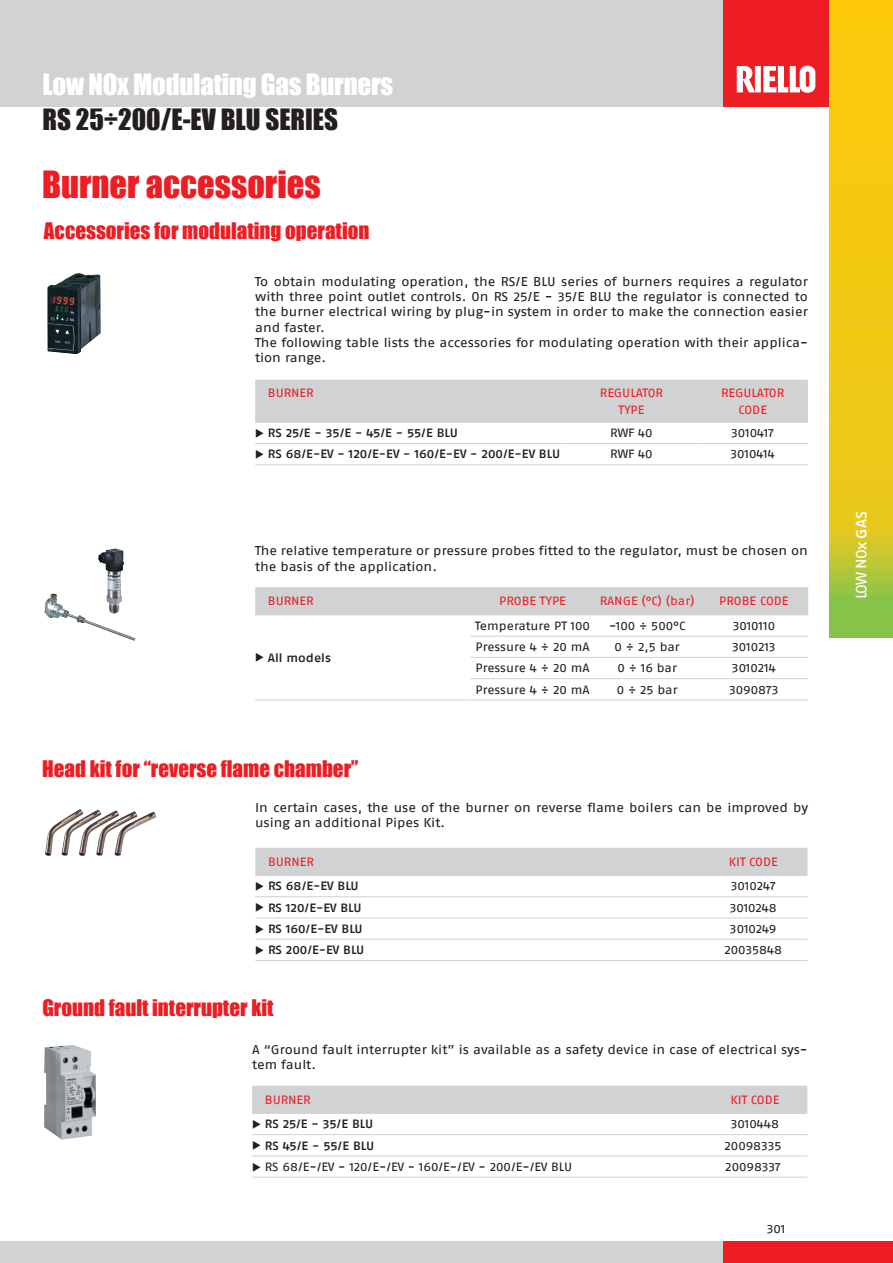
<style>
.page{position:relative;width:893px;height:1263px;background:#fff}
.page>*{position:absolute;margin:0;border:0;box-sizing:border-box;transform-origin:0 0}
.SOTTOtitolo{font:34.5px "Impact";color:#ee1d23}
.TITOLO{font:27px "Impact";letter-spacing:-.01em;color:#fff}
.NOME_prodotto_grigio{font:27px "Impact";color:#231f20}
.ARGOMENTI{font:21px "Impact";color:#ee1d23}
.t1{font:15px "Fago Ex Lf";letter-spacing:-.06em;color:#fff}
.TESTI_Accessori{font:12.75px/15.3px "Fago Ex Lf";color:#231f20}
.TESTI_tabella_Access{font:12px "Fago Ex Lf";color:#231f20}
.TESTI_tabella_Access-2{font:500 12px "Fago Ex Lf";letter-spacing:-.005em;color:#231f20}
.TESTATA_tabella_Acce{font:12px "Fago Ex Lf";color:#ee1d23}
.FRECCIA_tabelle{font:500 12px "Fago Ex Lf";color:#231f20}
.s1{font-weight:500}
</style>
<div class="page">
<div style="left:0;top:0;width:893px;height:106px;background:#d1d2d4"></div>
<div style="left:0;top:1242px;width:830px;height:21px;background:#d1d2d4"></div>
<div style="left:723px;top:0;width:106px;height:106px;background:#ee1d23"></div>
<div style="left:723px;top:1242px;width:170px;height:21px;background:#ee1d23"></div>
<svg style="left:829px;top:0;width:64px;height:616px;background:#e9c817"></svg>
<div style="left:829px;top:616px;width:64px;height:22px;background:#85c447"></div>
<svg style="left:737px;top:66px;width:78px;height:27px"></svg>
<img style="left:47px;top:273px;width:54px;height:81px">
<div style="left:255px;top:380px;width:553px;height:43px;background:#d1d2d4"></div>
<hr style="left:268px;top:422px;width:298px;height:1px;background:#d1d2d4">
<hr style="left:566px;top:422px;width:131px;height:1px;background:#d1d2d4">
<hr style="left:697px;top:422px;width:111px;height:1px;background:#d1d2d4">
<hr style="left:268px;top:443px;width:298px;height:1px;background:#d1d2d4">
<svg style="left:255px;top:443px;width:13px;height:1px"></svg>
<hr style="left:566px;top:443px;width:131px;height:1px;background:#d1d2d4">
<hr style="left:697px;top:443px;width:111px;height:1px;background:#d1d2d4">
<hr style="left:268px;top:464px;width:298px;height:1px;background:#d1d2d4">
<hr style="left:566px;top:464px;width:131px;height:1px;background:#d1d2d4">
<hr style="left:697px;top:464px;width:111px;height:1px;background:#d1d2d4">
<img style="left:44px;top:594px;width:92px;height:47px">
<img style="left:98px;top:548px;width:26px;height:66px">
<div style="left:255px;top:587px;width:553px;height:28px;background:#d1d2d4"></div>
<hr style="left:268px;top:614px;width:202px;height:1px;background:#d1d2d4">
<hr style="left:470px;top:614px;width:125px;height:1px;background:#d1d2d4">
<hr style="left:595px;top:614px;width:105px;height:1px;background:#d1d2d4">
<hr style="left:700px;top:614px;width:108px;height:1px;background:#d1d2d4">
<hr style="left:470px;top:636px;width:125px;height:1px;background:#d1d2d4">
<hr style="left:595px;top:636px;width:105px;height:1px;background:#d1d2d4">
<hr style="left:700px;top:636px;width:108px;height:1px;background:#d1d2d4">
<hr style="left:470px;top:657px;width:125px;height:1px;background:#d1d2d4">
<hr style="left:595px;top:657px;width:105px;height:1px;background:#d1d2d4">
<hr style="left:700px;top:657px;width:108px;height:1px;background:#d1d2d4">
<hr style="left:470px;top:678px;width:125px;height:1px;background:#d1d2d4">
<hr style="left:595px;top:678px;width:105px;height:1px;background:#d1d2d4">
<hr style="left:700px;top:678px;width:108px;height:1px;background:#d1d2d4">
<svg style="left:255px;top:699px;width:13px;height:1px"></svg>
<hr style="left:268px;top:699px;width:202px;height:1px;background:#d1d2d4">
<hr style="left:470px;top:699px;width:125px;height:1px;background:#d1d2d4">
<hr style="left:595px;top:699px;width:105px;height:1px;background:#d1d2d4">
<hr style="left:700px;top:699px;width:108px;height:1px;background:#d1d2d4">
<img style="left:45px;top:809px;width:111px;height:47px">
<div style="left:255px;top:848px;width:553px;height:28px;background:#d1d2d4"></div>
<hr style="left:268px;top:875px;width:431px;height:1px;background:#d1d2d4">
<hr style="left:699px;top:875px;width:109px;height:1px;background:#d1d2d4">
<hr style="left:268px;top:896px;width:431px;height:1px;background:#d1d2d4">
<hr style="left:699px;top:896px;width:109px;height:1px;background:#d1d2d4">
<svg style="left:255px;top:939px;width:13px;height:1px"></svg>
<hr style="left:268px;top:917px;width:431px;height:1px;background:#d1d2d4">
<hr style="left:268px;top:939px;width:431px;height:1px;background:#d1d2d4">
<hr style="left:699px;top:917px;width:109px;height:1px;background:#d1d2d4">
<hr style="left:699px;top:939px;width:109px;height:1px;background:#d1d2d4">
<svg style="left:255px;top:960px;width:13px;height:1px"></svg>
<hr style="left:268px;top:960px;width:431px;height:1px;background:#d1d2d4">
<hr style="left:699px;top:960px;width:109px;height:1px;background:#d1d2d4">
<div style="left:252px;top:1086px;width:555px;height:28px;background:#d1d2d4"></div>
<hr style="left:265px;top:1113px;width:434px;height:1px;background:#d1d2d4">
<hr style="left:699px;top:1113px;width:108px;height:1px;background:#d1d2d4">
<svg style="left:252px;top:1134px;width:13px;height:1px"></svg>
<hr style="left:265px;top:1134px;width:434px;height:1px;background:#d1d2d4">
<hr style="left:699px;top:1134px;width:108px;height:1px;background:#d1d2d4">
<svg style="left:252px;top:1177px;width:13px;height:1px"></svg>
<hr style="left:265px;top:1155px;width:434px;height:1px;background:#d1d2d4">
<hr style="left:265px;top:1177px;width:434px;height:1px;background:#d1d2d4">
<hr style="left:699px;top:1155px;width:108px;height:1px;background:#d1d2d4">
<hr style="left:699px;top:1177px;width:108px;height:1px;background:#d1d2d4">
<img style="left:44px;top:1045px;width:52px;height:95px">
<svg style="left:255px;top:464px;width:13px;height:1px"></svg>
<svg style="left:255px;top:896px;width:13px;height:1px"></svg>
<svg style="left:255px;top:917px;width:13px;height:1px"></svg>
<svg style="left:252px;top:1155px;width:13px;height:1px"></svg>
<p class="TITOLO" style="left:43px;top:64px;width:352px">Low NOx Modulating Gas Burners</p>
<p class="NOME_prodotto_grigio" style="left:43px;top:98px;width:297px">RS 25÷200/E-EV BLU SERIES</p>
<p class="SOTTOtitolo" style="left:42px;top:158px;width:280px">Burner accessories</p>
<p class="ARGOMENTI" style="left:44px;top:214px;width:327px">Accessories for modulating operation</p>
<p class="TESTI_Accessori" style="left:255px;top:273px;width:554px;text-align:justify">To obtain modulating operation, the RS/E BLU series of burners requires a regulator with three point outlet controls. On RS 25/E - 35/E BLU the regulator is connected to the burner electrical wiring by plug-in system in order to make the connection easier and faster.</p>
<p class="TESTI_Accessori" style="left:255px;top:334px;width:554px">The following table lists the accessories for modulating operation with their applica&shy;tion range.</p>
<p class="TESTATA_tabella_Acce" style="left:268px;top:386px;width:47px">BURNER</p>
<p class="TESTATA_tabella_Acce" style="left:600px;top:386px;width:65px">REGULATOR</p>
<p class="TESTATA_tabella_Acce" style="left:618px;top:402px;width:27px">TYPE</p>
<p class="TESTATA_tabella_Acce" style="left:721px;top:386px;width:65px">REGULATOR</p>
<p class="TESTATA_tabella_Acce" style="left:738px;top:402px;width:30px">CODE</p>
<p class="TESTI_tabella_Access-2" style="left:268px;top:426px;width:192px">RS 25/E - 35/E - 45/E - 55/E BLU</p>
<p class="TESTI_tabella_Access" style="left:610px;top:426px;width:44px">RWF 40</p>
<p class="TESTI_tabella_Access" style="left:731px;top:426px;width:44px">3010417</p>
<p class="TESTI_tabella_Access-2" style="left:268px;top:447px;width:294px">RS 68/E-EV - 120/E-EV - 160/E-EV - 200/E-EV BLU</p>
<p class="TESTI_tabella_Access" style="left:610px;top:447px;width:44px">RWF 40</p>
<p class="TESTI_tabella_Access" style="left:730px;top:447px;width:46px">3010414</p>
<p class="TESTI_Accessori" style="left:255px;top:543px;width:554px">The relative temperature or pressure probes fitted to the regulator, must be chosen on the basis of the application.</p>
<p class="TESTATA_tabella_Acce" style="left:268px;top:594px;width:47px">BURNER</p>
<p class="TESTATA_tabella_Acce" style="left:499px;top:594px;width:68px">PROBE TYPE</p>
<p class="TESTATA_tabella_Acce" style="left:600px;top:594px;width:96px">RANGE (°C) (bar)</p>
<p class="TESTATA_tabella_Acce" style="left:719px;top:594px;width:71px">PROBE CODE</p>
<p class="FRECCIA_tabelle" style="left:268px;top:650px;width:65px">All models</p>
<p class="TESTI_tabella_Access" style="left:475px;top:618px;width:116px">Temperature PT 100</p>
<p class="TESTI_tabella_Access" style="left:609px;top:618px;width:78px">-100 ÷ 500°C</p>
<p class="TESTI_tabella_Access" style="left:733px;top:618px;width:44px">3010110</p>
<p class="TESTI_tabella_Access" style="left:476px;top:640px;width:115px">Pressure 4 ÷ 20 mA</p>
<p class="TESTI_tabella_Access" style="left:615px;top:640px;width:67px">0 ÷ 2,5 bar</p>
<p class="TESTI_tabella_Access" style="left:732px;top:640px;width:45px">3010213</p>
<p class="TESTI_tabella_Access" style="left:476px;top:661px;width:115px">Pressure 4 ÷ 20 mA</p>
<p class="TESTI_tabella_Access" style="left:617px;top:661px;width:61px">0 ÷ 16 bar</p>
<p class="TESTI_tabella_Access" style="left:732px;top:661px;width:45px">3010214</p>
<p class="TESTI_tabella_Access" style="left:476px;top:682px;width:115px">Pressure 4 ÷ 20 mA</p>
<p class="TESTI_tabella_Access" style="left:617px;top:682px;width:62px">0 ÷ 25 bar</p>
<p class="TESTI_tabella_Access" style="left:729px;top:682px;width:51px">3090873</p>
<p class="ARGOMENTI" style="left:42px;top:752px;width:318px">Head kit for “reverse flame chamber”</p>
<p class="TESTI_Accessori" style="left:255px;top:799px;width:554px">In certain cases, the use of the burner on reverse flame boilers can be improved by using an additional Pipes Kit.</p>
<p class="TESTATA_tabella_Acce" style="left:268px;top:855px;width:47px">BURNER</p>
<p class="TESTATA_tabella_Acce" style="left:729px;top:855px;width:50px">KIT CODE</p>
<p class="TESTI_tabella_Access-2" style="left:268px;top:879px;width:92px">RS 68/E-EV BLU</p>
<p class="TESTI_tabella_Access" style="left:731px;top:879px;width:46px">3010247</p>
<p class="TESTI_tabella_Access-2" style="left:268px;top:900px;width:95px">RS 120/E-EV BLU</p>
<p class="TESTI_tabella_Access" style="left:730px;top:900px;width:49px">3010248</p>
<p class="TESTI_tabella_Access-2" style="left:268px;top:921px;width:96px">RS 160/E-EV BLU</p>
<p class="TESTI_tabella_Access" style="left:730px;top:921px;width:48px">3010249</p>
<p class="TESTI_tabella_Access-2" style="left:268px;top:943px;width:98px">RS 200/E-EV BLU</p>
<p class="TESTI_tabella_Access" style="left:724px;top:943px;width:59px">20035848</p>
<p class="ARGOMENTI" style="left:42px;top:991px;width:233px">Ground fault interrupter kit</p>
<p class="TESTI_Accessori" style="left:252px;top:1042px;width:557px">A “Ground fault interrupter kit” is available as a safety device in case of electrical sys&shy;tem fault.</p>
<p class="TESTATA_tabella_Acce" style="left:265px;top:1092px;width:47px">BURNER</p>
<p class="TESTATA_tabella_Acce" style="left:730px;top:1092px;width:50px">KIT CODE</p>
<p class="TESTI_tabella_Access-2" style="left:265px;top:1117px;width:110px">RS 25/E - 35/E BLU</p>
<p class="TESTI_tabella_Access" style="left:731px;top:1117px;width:50px">3010448</p>
<p class="TESTI_tabella_Access-2" style="left:265px;top:1138px;width:111px">RS 45/E - 55/E BLU</p>
<p class="TESTI_tabella_Access" style="left:725px;top:1138px;width:58px">20098335</p>
<p class="TESTI_tabella_Access" style="left:265px;top:1159px;width:309px">RS 68/E-/EV - 120/E-/EV - 160/E-/EV - 200/E-/EV BLU</p>
<p class="TESTI_tabella_Access" style="left:725px;top:1159px;width:57px">20098337</p>
<p class="TESTI_tabella_Access" style="left:767px;top:1222px;width:20px">301</p>
<p class="t1" style="left:852px;top:599px;width:90px;rotate:-90deg">LOW NOx <span class="s1">GAS</span></p>
</div>
